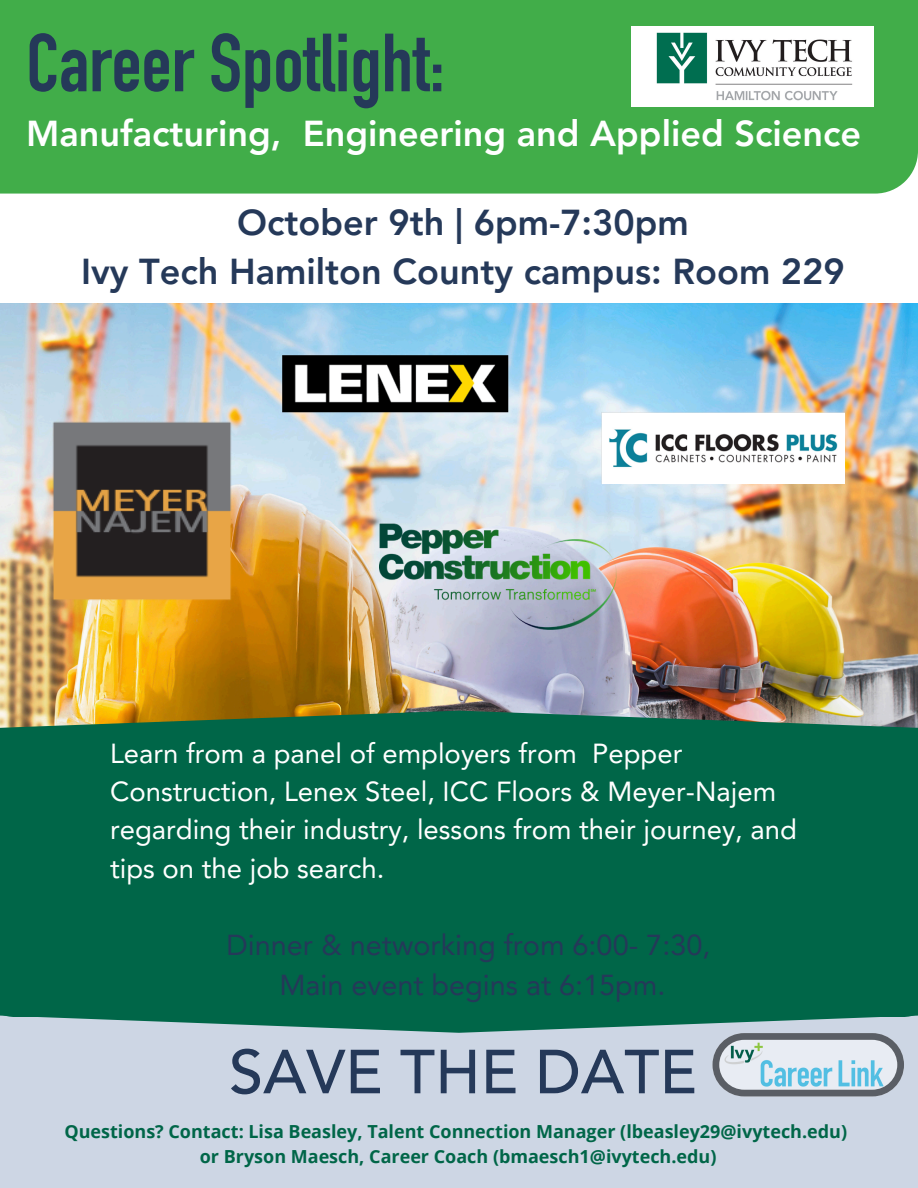
<style>
.page{position:relative;width:918px;height:1188px;background:#fff}
.page>*{position:absolute;margin:0;border:0;box-sizing:border-box;transform-origin:0 0}
.t1{font:81px "DIN Engschrift Std";color:#253959}
.t2{font:500 61.5px "Avenir LT Pro";color:#253959}
.t3{font:800 36px/49.5px "Avenir LT Pro";color:#253959;text-align:center}
.t4{font:800 36px "Avenir LT Pro";color:#fff}
.t5{font:28.8px/39.3px "Avenir LT Pro";color:#253959;text-align:center}
.t6{font:27.6px/38.2px "Avenir LT Pro";color:#fff}
.t7{font:700 18px "Open Sans";color:#006648}
</style>
<div class="page">
<div style="left:0;top:1017px;width:918px;height:171px;background:#cdd6e4"></div>
<img style="left:0;top:303px;width:918px;height:425px">
<svg style="left:712px;top:1033px;width:192px;height:63px;background:#7f848c"></svg>
<img style="left:720px;top:1040px;width:169px;height:50px">
<div style="left:0;top:0;width:918px;height:194px;background:#41ad49"></div>
<div style="left:0;top:711px;width:917px;height:322px;background:#006648"></div>
<img style="left:632px;top:26px;width:241px;height:80px">
<img style="left:379px;top:523px;width:237px;height:107px">
<img style="left:283px;top:355px;width:226px;height:58px">
<img style="left:602px;top:413px;width:243px;height:71px">
<img style="left:44px;top:413px;width:197px;height:197px">
<p class="t1" style="left:26px;top:34px;width:420px">Career Spotlight:</p>
<p class="t4" style="left:26px;top:119px;width:836px">Manufacturing, Engineering and Applied Science</p>
<h4 class="t3" style="left:81px;top:201px;width:765px">October 9th | 6pm-7:30pm<br>Ivy Tech Hamilton County campus: Room 229</h4>
<p class="t6" style="left:110px;top:737px;width:688px">Learn from a panel of employers from Pepper Construction, Lenex Steel, ICC Floors &amp; Meyer-Najem regarding their industry, lessons from their journey, and tips on the job search.</p>
<h4 class="t5" style="left:226px;top:928px;width:485px">Dinner &amp; networking from 6:00- 7:30,<br>Main event begins at 6:15pm.</h4>
<h1 class="t2" style="left:229px;top:1047px;width:470px">SAVE THE DATE</h1>
<p class="t7" style="left:64px;top:1119px;width:784px">Questions? Contact: Lisa Beasley, Talent Connection Manager (lbeasley29@ivytech.edu)</p>
<p class="t7" style="left:200px;top:1143px;width:518px">or Bryson Maesch, Career Coach (bmaesch1@ivytech.edu)</p>
</div>
